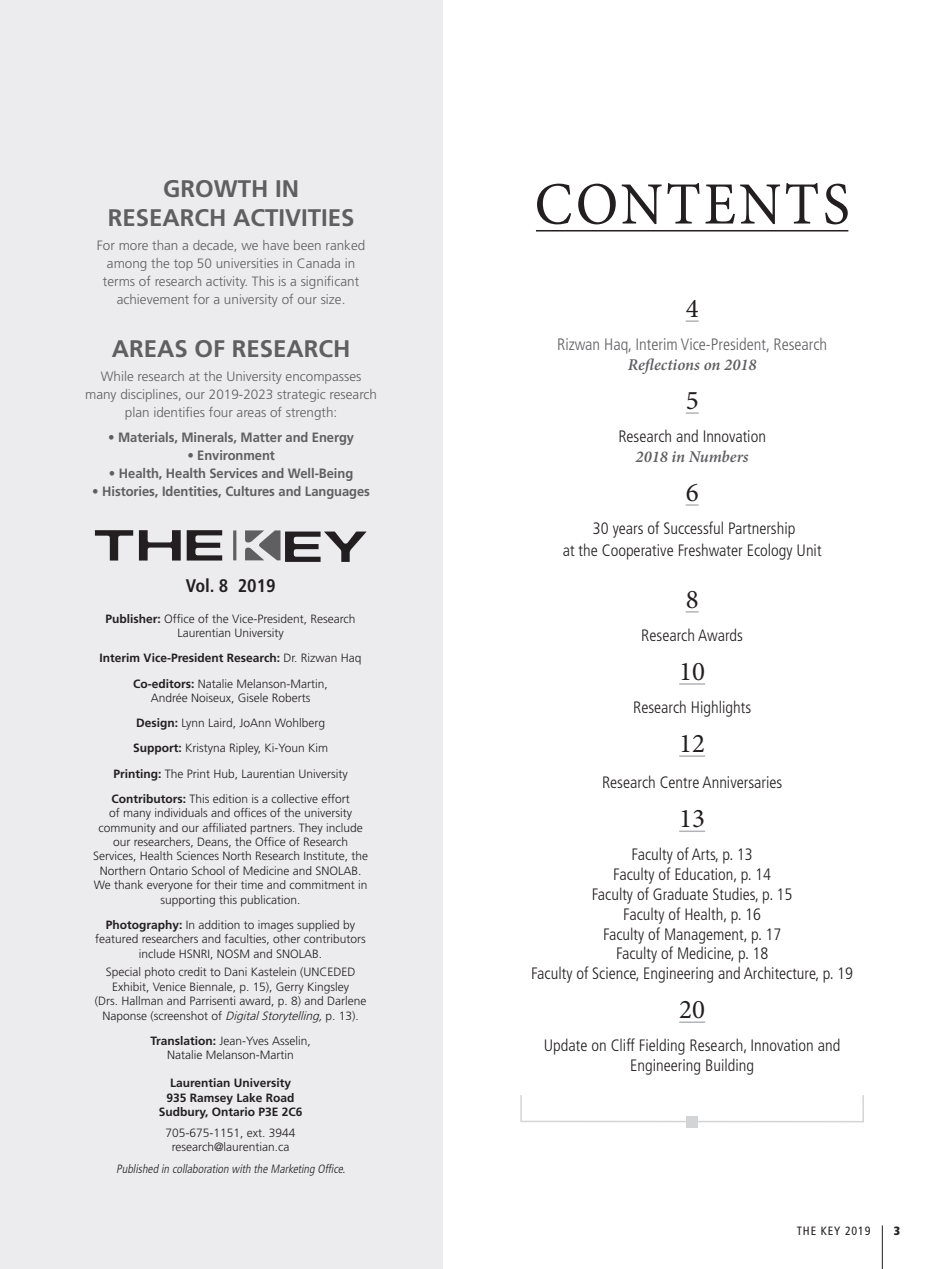
<style>
.page{position:relative;width:945px;height:1269px;background:#fff}
.page>*{position:absolute;margin:0;border:0;box-sizing:border-box;transform-origin:0 0}
.t1{font:60px "Minion Pro";letter-spacing:.05em;color:#231f20;scale:.95 1}
.TOC_-_Blurb_2{font:27px "Minion Pro";color:#231f20}
.Body_1{font:700 24px/28.8px "Frutiger LT Std";color:#5f5f62;text-align:center}
.Body_1-2{font:700 condensed 18.3px "Frutiger LT Std";color:#231f20}
.t2{font:300 condensed 16.5px/21.6px "Frutiger LT Std";color:#231f20;text-align:center}
.t3{font:300 condensed 16.5px "Frutiger LT Std";color:#5f5f62}
.t4{font:italic 600 16.5px "Minion Pro";color:#5f5f62}
.Body_1-3{font:300 13.5px/18px "Frutiger LT Std";color:#5f5f62;text-align:center}
.t5{font:700 13.5px "Frutiger LT Std";letter-spacing:-.005em;color:#5f5f62;scale:.96 1}
.Body_1-4{font:300 12px/14.4px "Frutiger LT Std";color:#231f20;text-align:center}
.Body_1-5{font:700 12px/14.4px "Frutiger LT Std";color:#231f20;text-align:center}
.Body_1-6{font:italic 300 condensed 12px "Frutiger LT Std";color:#231f20}
.t6{font:condensed 12px "Frutiger LT Std";letter-spacing:.07em;color:#231f20}
.t7{font:900 condensed 12px "Frutiger LT Std";color:#231f20}
.s1{font-weight:700}
.s2{font-weight:300}
.s3{font-style:italic}
</style>
<div class="page">
<hr style="left:882px;top:1225px;width:1px;height:44px;background:#231f20">
<div style="left:0;top:0;width:443px;height:1269px;background:#ececee"></div>
<svg style="left:686px;top:320px;width:13px;height:2px"></svg>
<svg style="left:686px;top:412px;width:13px;height:2px"></svg>
<svg style="left:686px;top:504px;width:13px;height:2px"></svg>
<svg style="left:686px;top:611px;width:13px;height:2px"></svg>
<hr style="left:679px;top:683px;width:26px;height:2px;background:#b3b4b8">
<hr style="left:679px;top:755px;width:26px;height:2px;background:#b3b4b8">
<svg style="left:679px;top:831px;width:26px;height:1px"></svg>
<svg style="left:679px;top:1022px;width:26px;height:1px"></svg>
<svg style="left:95px;top:530px;width:38px;height:31px"></svg>
<svg style="left:139px;top:530px;width:42px;height:31px"></svg>
<svg style="left:187px;top:530px;width:35px;height:31px"></svg>
<svg style="left:233px;top:530px;width:134px;height:32px"></svg>
<hr style="left:536px;top:230px;width:312px;height:2px;background:#231f20">
<div style="left:520px;top:1094px;width:344px;height:28px;border:2px solid #d3d4d6"></div>
<div style="left:686px;top:1116px;width:12px;height:12px;background:#d3d4d6"></div>
<p class="Body_1" style="left:108px;top:174px;width:248px">GROWTH IN<br>RESEARCH ACTIVITIES</p>
<p class="Body_1-3" style="left:97px;top:237px;width:270px">For more than a decade, we have been ranked among the top 50 universities in Canada in terms of research activity. This is a significant achievement for a university of our size.</p>
<p class="Body_1" style="left:112px;top:334px;width:240px">AREAS OF RESEARCH</p>
<p class="Body_1-3" style="left:85px;top:368px;width:294px">While research at the University encompasses many disciplines, our 2019-2023 strategic research plan identifies four areas of strength:</p>
<p class="t5" style="left:108px;top:429px;width:258px">• Materials, Minerals, Matter and Energy</p>
<p class="t5" style="left:187px;top:447px;width:93px">• Environment</p>
<p class="t5" style="left:109px;top:465px;width:256px">• Health, Health Services and Well-Being</p>
<p class="t5" style="left:92px;top:483px;width:291px">• Histories, Identities, Cultures and Languages</p>
<p class="Body_1-2" style="left:186px;top:575px;width:91px">Vol. 8 2019</p>
<p class="Body_1-4" style="left:106px;top:612px;width:252px"><span class="s1">Publisher:</span> Office of the Vice-President, Research<br>Laurentian University</p>
<p class="Body_1-5" style="left:100px;top:651px;width:263px">Interim Vice-President Research: <span class="s2">Dr. Rizwan Haq</span></p>
<p class="Body_1-4" style="left:133px;top:676px;width:196px"><span class="s1">Co-editors:</span> Natalie Melanson-Martin,<br>Andrée Noiseux, Gisele Roberts</p>
<p class="Body_1-4" style="left:136px;top:716px;width:191px"><span class="s1">Design:</span> Lynn Laird, JoAnn Wohlberg</p>
<p class="Body_1-4" style="left:133px;top:741px;width:197px"><span class="s1">Support:</span> Kristyna Ripley, Ki-Youn Kim</p>
<p class="Body_1-4" style="left:113px;top:766px;width:236px"><span class="s1">Printing:</span> The Print Hub, Laurentian University</p>
<p class="Body_1-4" style="left:93px;top:792px;width:277px"><span class="s1">Contributors:</span> This edition is a collective effort<br>of many individuals and offices of the university community and our affiliated partners. They include our researchers, Deans, the Office of Research Services, Health Sciences North Research Institute, the Northern Ontario School of Medicine and SNOLAB.<br>We thank everyone for their time and commitment in supporting this publication.</p>
<p class="Body_1-4" style="left:95px;top:918px;width:272px"><span class="s1">Photography:</span> In addition to images supplied by featured researchers and faculties, other contributors include HSNRI, NOSM and SNOLAB.</p>
<p class="Body_1-4" style="left:95px;top:965px;width:273px">Special photo credit to Dani Kastelein (UNCEDED Exhibit, Venice Biennale, p. 15), Gerry Kingsley<br>(Drs. Hallman and Parrisenti award, p. 8) and Darlene Naponse (screenshot of <span class="s3">DigitalStorytelling,</span>p. 13).</p>
<p class="Body_1-4" style="left:150px;top:1034px;width:162px"><span class="s1">Translation:</span> Jean-Yves Asselin,<br>Natalie Melanson-Martin</p>
<p class="Body_1-5" style="left:170px;top:1076px;width:123px">Laurentian University</p>
<p class="Body_1-5" style="left:159px;top:1090px;width:145px">935 Ramsey Lake Road<br>Sudbury, Ontario P3E 2C6</p>
<p class="Body_1-4" style="left:166px;top:1126px;width:132px">705-675-1151, ext. 3944</p>
<p class="Body_1-4" style="left:172px;top:1140px;width:119px">research@laurentian.ca</p>
<p class="Body_1-6" style="left:116px;top:1162px;width:233px">Published in collaboration with the Marketing Office.</p>
<p class="t1" style="left:535px;top:164px;width:333px">CONTENTS</p>
<p class="TOC_-_Blurb_2" style="left:686px;top:290px;width:14px">4</p>
<p class="t3" style="left:557px;top:335px;width:272px">Rizwan Haq, Interim Vice-President, Research</p>
<p class="t4" style="left:628px;top:353px;width:130px">Reflections on 2018</p>
<p class="TOC_-_Blurb_2" style="left:686px;top:382px;width:14px">5</p>
<p class="t2" style="left:618px;top:426px;width:149px">Research and Innovation</p>
<p class="t4" style="left:636px;top:445px;width:115px">2018 in Numbers</p>
<p class="TOC_-_Blurb_2" style="left:686px;top:474px;width:14px">6</p>
<p class="t2" style="left:563px;top:518px;width:260px">30 years of Successful Partnership<br>at the Cooperative Freshwater Ecology Unit</p>
<p class="TOC_-_Blurb_2" style="left:686px;top:581px;width:14px">8</p>
<p class="t2" style="left:641px;top:625px;width:103px">Research Awards</p>
<p class="TOC_-_Blurb_2" style="left:679px;top:653px;width:27px">10</p>
<p class="t2" style="left:633px;top:697px;width:119px">Research Highlights</p>
<p class="TOC_-_Blurb_2" style="left:679px;top:725px;width:27px">12</p>
<p class="t2" style="left:602px;top:772px;width:182px">Research Centre Anniversaries</p>
<p class="TOC_-_Blurb_2" style="left:679px;top:801px;width:27px">13</p>
<p class="t2" style="left:632px;top:844px;width:123px">Faculty of Arts, p. 13</p>
<p class="t2" style="left:613px;top:864px;width:159px">Faculty of Education, p. 14</p>
<p class="t2" style="left:592px;top:884px;width:202px">Faculty of Graduate Studies, p. 15</p>
<p class="t2" style="left:623px;top:903px;width:139px">Faculty of Health, p. 16</p>
<p class="t2" style="left:603px;top:923px;width:180px">Faculty of Management, p. 17</p>
<p class="t2" style="left:616px;top:943px;width:154px">Faculty of Medicine, p. 18</p>
<p class="t2" style="left:531px;top:963px;width:323px">Faculty of Science, Engineering and Architecture, p. 19</p>
<p class="TOC_-_Blurb_2" style="left:679px;top:992px;width:27px">20</p>
<p class="t2" style="left:544px;top:1036px;width:298px;line-height:19.8px">Update on Cliff Fielding Research, Innovation and<br>Engineering Building</p>
<p class="t6" style="left:797px;top:1223px;width:75px">THE KEY 2019</p>
<p class="t7" style="left:894px;top:1223px;width:8px">3</p>
</div>
